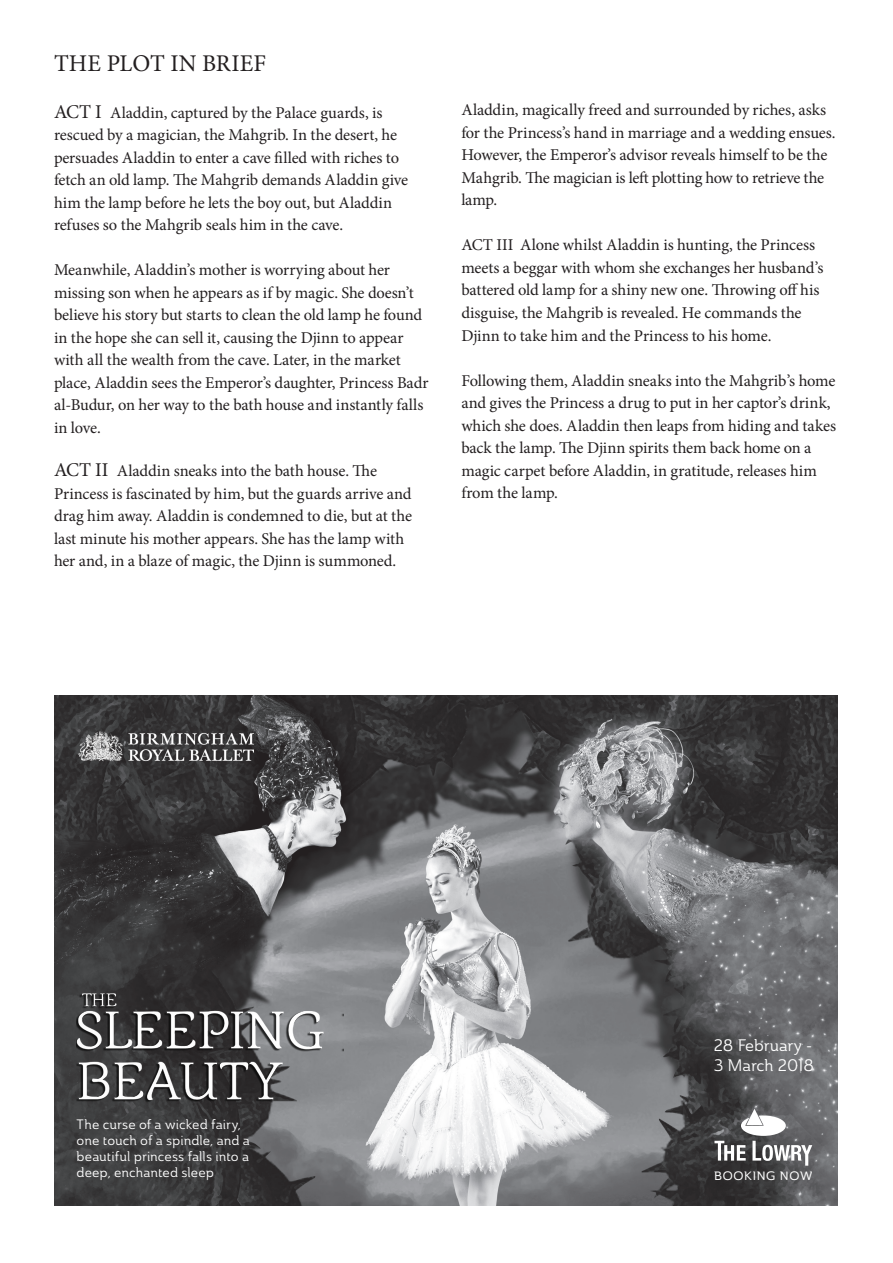
<style>
.page{position:relative;width:893px;height:1263px;background:#fff}
.page>*{position:absolute;margin:0;border:0;box-sizing:border-box;transform-origin:0 0}
.t1{font:24px "Minion Pro";letter-spacing:.005em;color:#231f20}
.t2{font:16.5px/22.5px "Minion Pro";letter-spacing:-.01em;color:#231f20}
.t3{font:16.5px/19.8px "Ainslie Nor Reg";letter-spacing:-.005em;color:#fff}
.t4{font:15px "Ainslie Nor Reg";color:#fff}
.t5{font:13.5px/16.2px "Ainslie Nor Reg";color:#fff}
.s1{font-size:19.5px}
</style>
<div class="page">
<img style="left:54px;top:695px;width:784px;height:510px">
<img style="left:77px;top:991px;width:266px;height:62px">
<img style="left:77px;top:1045px;width:211px;height:58px">
<img style="left:77px;top:730px;width:177px;height:38px">
<svg style="left:714px;top:1109px;width:98px;height:57px"></svg>
<p class="t1" style="left:54px;top:48px;width:214px">THE PLOT IN BRIEF</p>
<p class="t2" style="left:54px;top:101px;width:356px"><span class="s1">ACT I</span> Aladdin, captured by the Palace guards, is rescued by a magician, the Mahgrib. In the desert, he persuades Aladdin to enter a cave filled with riches to fetch an old lamp. The Mahgrib demands Aladdin give him the lamp before he lets the boy out, but Aladdin refuses so the Mahgrib seals him in the cave.</p>
<p class="t2" style="left:54px;top:259px;width:376px">Meanwhile, Aladdin’s mother is worrying about her missing son when he appears as if by magic. She doesn’t believe his story but starts to clean the old lamp he found in the hope she can sell it, causing the Djinn to appear with all the wealth from the cave. Later, in the market place, Aladdin sees the Emperor’s daughter, Princess Badr al-Budur, on her way to the bath house and instantly falls in love.</p>
<p class="t2" style="left:54px;top:460px;width:360px"><span class="s1">ACT II</span> Aladdin sneaks into the bath house. The Princess is fascinated by him, but the guards arrive and drag him away. Aladdin is condemned to die, but at the last minute his mother appears. She has the lamp with her and, in a blaze of magic, the Djinn is summoned.</p>
<p class="t2" style="left:461px;top:99px;width:376px">Aladdin, magically freed and surrounded by riches, asks for the Princess’s hand in marriage and a wedding ensues.<br>However, the Emperor’s advisor reveals himself to be the Mahgrib. The magician is left plotting how to retrieve the lamp.</p>
<p class="t2" style="left:461px;top:234px;width:364px">ACT III Alone whilst Aladdin is hunting, the Princess meets a beggar with whom she exchanges her husband’s battered old lamp for a shiny new one. Throwing off his disguise, the Mahgrib is revealed. He commands the Djinn to take him and the Princess to his home.</p>
<p class="t2" style="left:461px;top:369px;width:376px">Following them, Aladdin sneaks into the Mahgrib’s home and gives the Princess a drug to put in her captor’s drink, which she does. Aladdin then leaps from hiding and takes back the lamp. The Djinn spirits them back home on a magic carpet before Aladdin, in gratitude, releases him from the lamp.</p>
<p class="t5" style="left:77px;top:1116px;width:175px">The curse of a wicked fairy, one touch of a spindle, and a beautiful princess falls into a deep, enchanted sleep</p>
<p class="t3" style="left:714px;top:1035px;width:102px">28 February -<br>3 March 2018</p>
<p class="t4" style="left:714px;top:1165px;width:100px">booking now</p>
</div>
